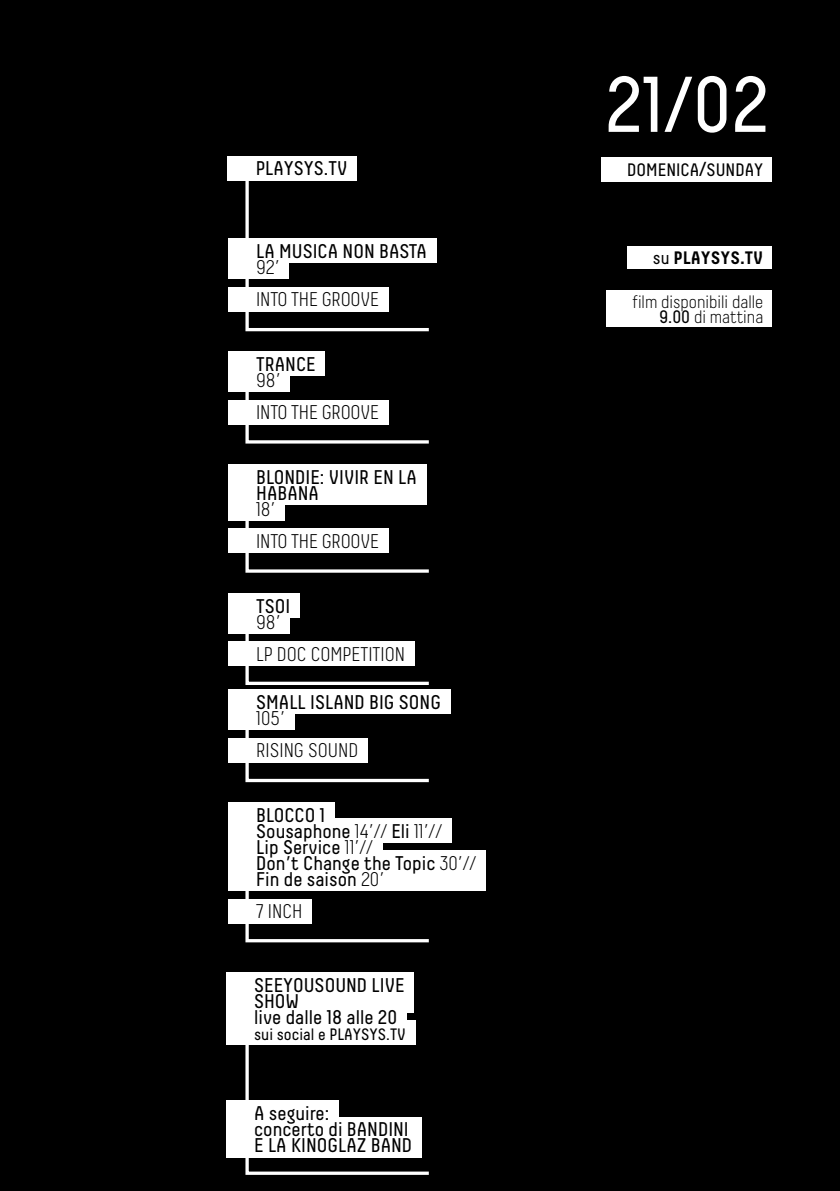
<style>
.page{position:relative;width:840px;height:1191px;background:#fff}
.page>*{position:absolute;margin:0;border:0;box-sizing:border-box;transform-origin:0 0}
.t1{font:78.8px "Decima";color:#fff}
.t2{font:19.8px/16px "Decima";color:#000}
.t3{font:300 19.8px/32.2px "Decima";letter-spacing:-.01em;color:#000}
.t4{font:300 18px/14.6px "Decima";color:#000;text-align:right}
.t5{font:18px "Decima";color:#000}
.t6{font:700 18px "Decima";color:#000}
.t7{font:16.4px "Decima";color:#000}
.s1{font-weight:300}
.s2{font-size:20.2px}
.s3{font-weight:400}
</style>
<div class="page">
<div style="left:0;top:0;width:839px;height:1191px;background:#000"></div>
<div style="left:226px;top:972px;width:188px;height:40px;background:#fff"></div>
<div style="left:226px;top:1004px;width:180px;height:24px;background:#fff"></div>
<div style="left:226px;top:1020px;width:189px;height:24px;background:#fff"></div>
<div style="left:226px;top:1100px;width:112px;height:25px;background:#fff"></div>
<div style="left:226px;top:1116px;width:195px;height:41px;background:#fff"></div>
<div style="left:601px;top:157px;width:170px;height:24px;background:#fff"></div>
<div style="left:627px;top:246px;width:144px;height:23px;background:#fff"></div>
<div style="left:606px;top:290px;width:165px;height:37px;background:#fff"></div>
<svg style="left:244px;top:1026px;width:185px;height:149px"></svg>
<div style="left:227px;top:156px;width:129px;height:24px;background:#fff"></div>
<svg style="left:244px;top:174px;width:185px;height:158px"></svg>
<div style="left:228px;top:238px;width:208px;height:25px;background:#fff"></div>
<div style="left:228px;top:255px;width:61px;height:24px;background:#fff"></div>
<div style="left:228px;top:287px;width:160px;height:24px;background:#fff"></div>
<div style="left:228px;top:351px;width:97px;height:25px;background:#fff"></div>
<div style="left:228px;top:368px;width:62px;height:24px;background:#fff"></div>
<div style="left:228px;top:400px;width:160px;height:24px;background:#fff"></div>
<div style="left:228px;top:464px;width:198px;height:41px;background:#fff"></div>
<div style="left:228px;top:496px;width:57px;height:25px;background:#fff"></div>
<div style="left:228px;top:528px;width:160px;height:25px;background:#fff"></div>
<div style="left:228px;top:593px;width:71px;height:24px;background:#fff"></div>
<div style="left:228px;top:609px;width:62px;height:24px;background:#fff"></div>
<div style="left:228px;top:641px;width:186px;height:25px;background:#fff"></div>
<div style="left:228px;top:689px;width:222px;height:25px;background:#fff"></div>
<div style="left:228px;top:705px;width:66px;height:25px;background:#fff"></div>
<div style="left:228px;top:738px;width:139px;height:24px;background:#fff"></div>
<div style="left:228px;top:802px;width:106px;height:24px;background:#fff"></div>
<div style="left:228px;top:818px;width:223px;height:25px;background:#fff"></div>
<div style="left:228px;top:834px;width:154px;height:25px;background:#fff"></div>
<div style="left:228px;top:850px;width:257px;height:41px;background:#fff"></div>
<div style="left:228px;top:898px;width:83px;height:25px;background:#fff"></div>
<svg style="left:244px;top:392px;width:185px;height:52px"></svg>
<svg style="left:245px;top:481px;width:184px;height:92px"></svg>
<svg style="left:244px;top:633px;width:185px;height:52px"></svg>
<svg style="left:244px;top:714px;width:185px;height:69px"></svg>
<svg style="left:244px;top:891px;width:185px;height:52px"></svg>
<p class="t2" style="left:255px;top:160px;width:93px">PLAYSYS.TV</p>
<p class="t2" style="left:256px;top:243px;width:172px">LA MUSICA NON BASTA</p>
<p class="t3" style="left:256px;top:251px;width:124px">92’<br>INTO THE GROOVE</p>
<p class="t2" style="left:256px;top:356px;width:61px">TRANCE</p>
<p class="t3" style="left:256px;top:364px;width:124px">98’<br>INTO THE GROOVE</p>
<p class="t2" style="left:256px;top:469px;width:162px">BLONDIE: VIVIR EN LA<br>HABANA</p>
<p class="t3" style="left:256px;top:493px;width:124px">18’<br>INTO THE GROOVE</p>
<p class="t2" style="left:256px;top:597px;width:36px">TSOI</p>
<p class="t3" style="left:256px;top:605px;width:150px">98’<br>LP DOC COMPETITION</p>
<p class="t2" style="left:256px;top:694px;width:186px">SMALL ISLAND BIG SONG</p>
<p class="t3" style="left:256px;top:702px;width:104px">105’<br>RISING SOUND</p>
<p class="t2" style="left:256px;top:807px;width:221px">BLOCCO 1<br>Sousaphone <span class="s1">14’//</span> Eli <span class="s1">11’//<br></span>Lip Service <span class="s1">11’//<br></span>Don’t Change the Topic <span class="s1">30’//<br></span>Fin de saison <span class="s1">20’</span></p>
<p class="t3" style="left:256px;top:895px;width:48px">7 INCH</p>
<p class="t2" style="left:254px;top:976px;width:152px">SEEYOUSOUND LIVE<br>SHOW<br>live dalle 18 alle 20</p>
<p class="t7" style="left:254px;top:1024px;width:153px">sui social e PLAYSYS.TV</p>
<p class="t2" style="left:254px;top:1105px;width:159px">A seguire:<br>concerto di BANDINI<br>E LA KINOGLAZ BAND</p>
<h1 class="t1" style="left:604px;top:60px;width:165px">21/02</h1>
<p class="t5" style="left:626px;top:160px;width:137px">DOMENICA<span class="s2">/</span>SUNDAY</p>
<p class="t6" style="left:652px;top:247px;width:112px"><span class="s3">su</span> PLAYSYS.TV</p>
<p class="t4" style="left:632px;top:294px;width:132px">film disponibili dalle<br><span class="s3">9.00</span> di mattina</p>
</div>
